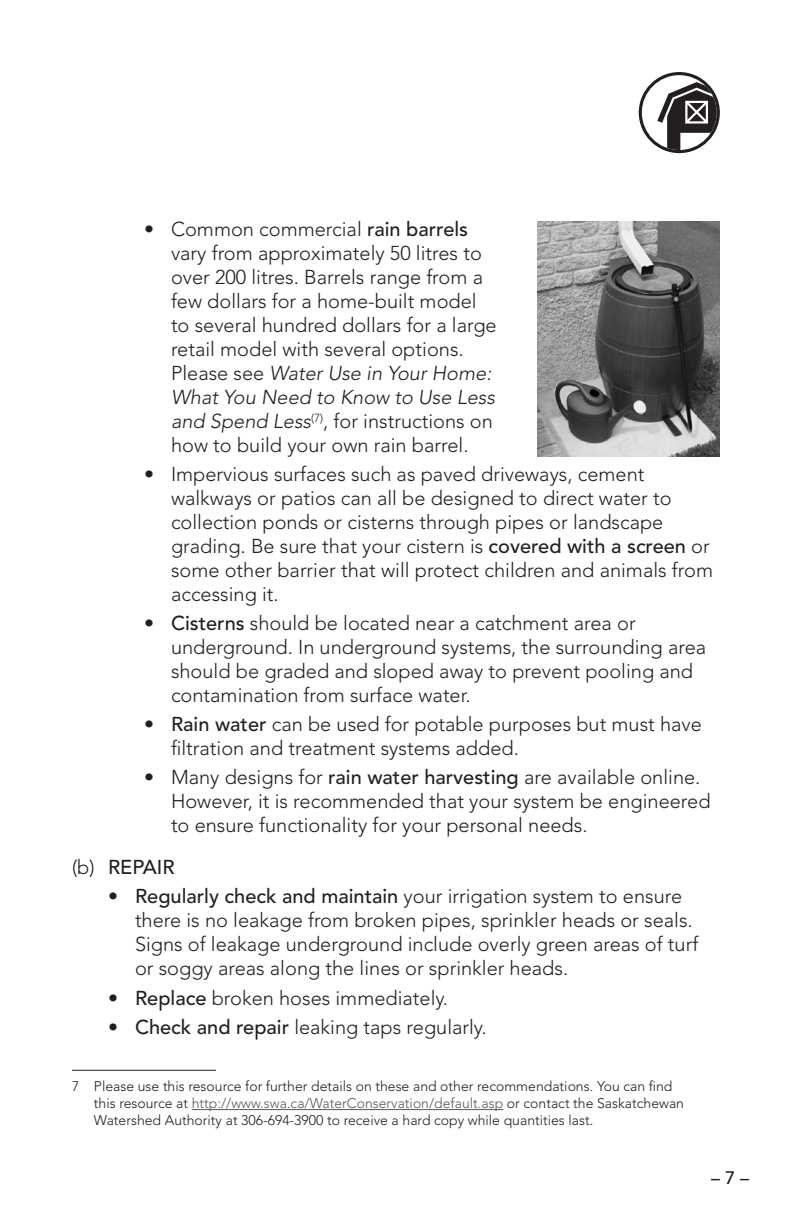
<style>
.page{position:relative;width:792px;height:1224px;background:#fff}
.page>*{position:absolute;margin:0;border:0;box-sizing:border-box;transform-origin:0 0}
.t1{font:300 20px/24px "Avenir LT Std";color:#231f20}
.t2{font:500 20px "Avenir LT Std";color:#231f20}
.t3{font:500 18px "Avenir LT Std";color:#231f20}
.t4{font:300 14px/16.8px "Avenir LT Std";color:#231f20}
.s1{font-weight:500}
.s2{font-style:italic}
.s3{font-weight:300}
.s4{color:#57585a}
</style>
<div class="page">
<hr style="left:72px;top:1070px;width:144px;height:1px;background:#231f20">
<hr style="left:192px;top:1109px;width:311px;height:1px;background:#57585a">
<img style="left:538px;top:221px;width:182px;height:236px">
<svg style="left:639px;top:72px;width:81px;height:81px"></svg>
<p class="t1" style="left:171px;top:217px;width:327px;text-indent:-27px">• Common commercial <span class="s1">rain barrels </span>vary from approximately 50 litres to over 200 litres. Barrels range from a few dollars for a home-built model to several hundred dollars for a large retail model with several options.<br>Please see <span class="s2">Water Use in Your Home:<br>What You Need to Know to Use Less and Spend Less</span><sup>(7)</sup>, for instructions on how to build your own rain barrel.</p>
<p class="t1" style="left:171px;top:462px;width:544px;text-indent:-27px">• Impervious surfaces such as paved driveways, cement walkways or patios can all be designed to direct water to collection ponds or cisterns through pipes or landscape grading. Be sure that your cistern is <span class="s1">covered with a screen</span> or some other barrier that will protect children and animals from accessing it.</p>
<p class="t1" style="left:171px;top:612px;width:537px;text-indent:-27px">• <span class="s1">Cisterns</span> should be located near a catchment area or underground. In underground systems, the surrounding area should be graded and sloped away to prevent pooling and contamination from surface water.</p>
<p class="t1" style="left:171px;top:713px;width:533px;text-indent:-27px">• <span class="s1">Rain water</span> can be used for potable purposes but must have filtration and treatment systems added.</p>
<p class="t1" style="left:171px;top:766px;width:541px;text-indent:-27px">• Many designs for <span class="s1">rain water harvesting</span> are available online.<br>However, it is recommended that your system be engineered to ensure functionality for your personal needs.</p>
<p class="t2" style="left:72px;top:856px;width:104px"><span class="s3">(b)</span> REPAIR</p>
<p class="t1" style="left:135px;top:885px;width:565px;text-indent:-27px">• <span class="s1">Regularly check and maintain</span> your irrigation system to ensure there is no leakage from broken pipes, sprinkler heads or seals.<br>Signs of leakage underground include overly green areas of turf or soggy areas along the lines or sprinkler heads.</p>
<p class="t1" style="left:108px;top:986px;width:342px">• <span class="s1">Replace</span> broken hoses immediately.</p>
<p class="t1" style="left:108px;top:1015px;width:380px">• <span class="s1">Check and repair</span> leaking taps regularly.</p>
<p class="t4" style="left:94px;top:1078px;width:592px;text-indent:-22px">7 Please use this resource for further details on these and other recommendations. You can find this resource at <span class="s4">http://www.swa.ca/WaterConservation/default.asp</span> or contact the Saskatchewan<br>Watershed Authority at 306-694-3900 to receive a hard copy while quantities last.</p>
<p class="t3" style="left:711px;top:1167px;width:40px">– 7 –</p>
</div>
